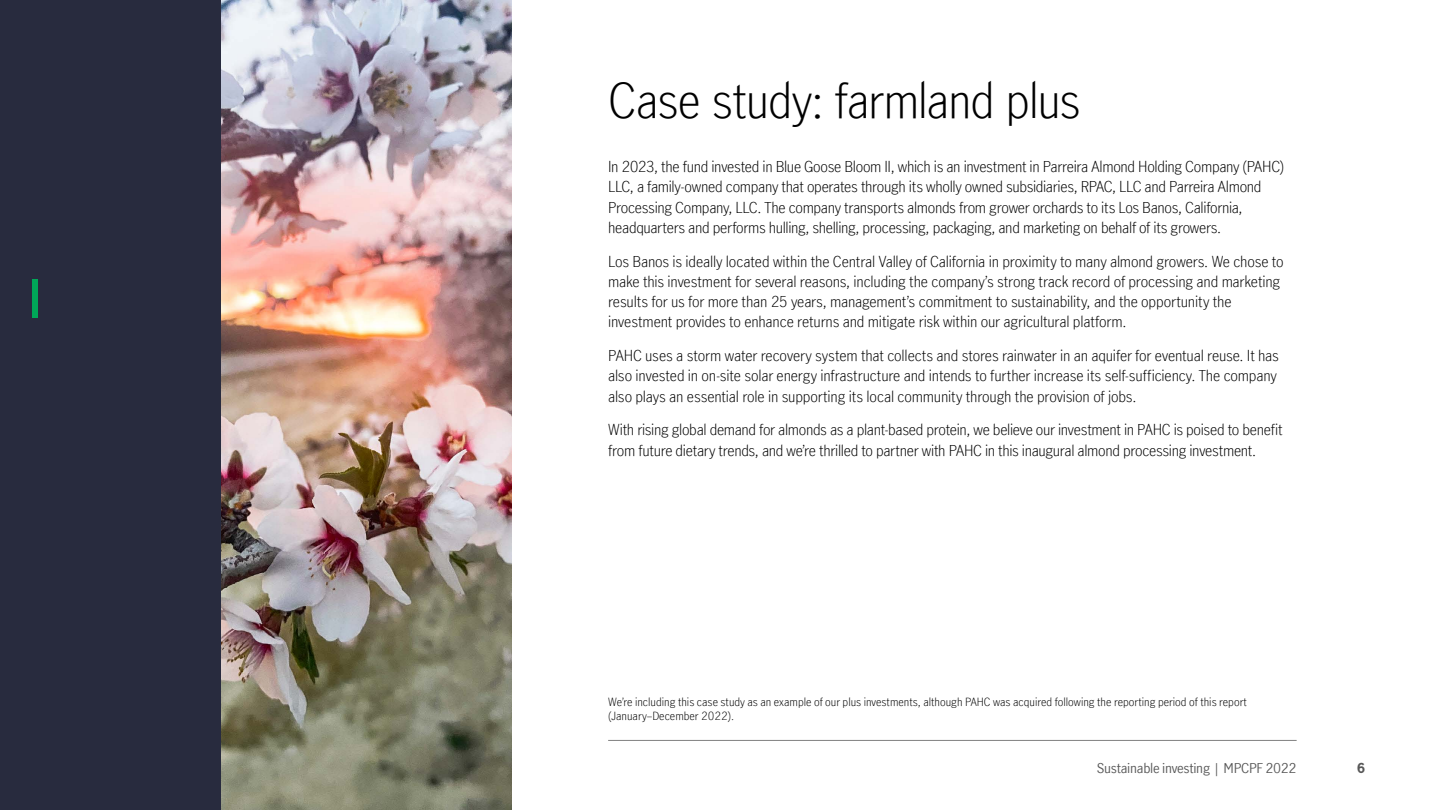
<style>
.page{position:relative;width:1440px;height:810px;background:#fff}
.page>*{position:absolute;margin:0;border:0;box-sizing:border-box;transform-origin:0 0}
.H2_-_section_header_-_64_74{font:300 48px "Manulife JH Sans Optimized";letter-spacing:-.025em;color:#000}
.P_-_body_para_-_20_27_light{font:300 15px/20.2px "Manulife JH Sans Optimized";letter-spacing:-.015em;color:#000}
.t1{font:13.5px "Manulife JH Sans Optimized";letter-spacing:-.02em;color:#575757}
.t2{font:700 13.5px "Manulife JH Sans Optimized";color:#575757}
.P_-_footnote_line_-_15_19{font:300 11.25px/14.2px "Manulife JH Sans Optimized";color:#000}
</style>
<div class="page">
<hr style="left:608px;top:740px;width:689px;height:1px;background:#808080">
<img style="left:221px;top:0;width:290px;height:810px">
<div style="left:0;top:0;width:221px;height:810px;background:#282b3e"></div>
<div style="left:33px;top:279px;width:5px;height:39px;background:#00a758"></div>
<h2 class="H2_-_section_header_-_64_74" style="left:608px;top:68px;width:474px">Case study: farmland plus</h2>
<p class="P_-_body_para_-_20_27_light" style="left:608px;top:156px;width:678px">In 2023, the fund invested in Blue Goose Bloom II, which is an investment in Parreira Almond Holding Company (PAHC)<br>LLC, a family-owned company that operates through its wholly owned subsidiaries, RPAC, LLC and Parreira Almond Processing Company, LLC. The company transports almonds from grower orchards to its Los Banos, California, headquarters and performs hulling, shelling, processing, packaging, and marketing on behalf of its growers.</p>
<p class="P_-_body_para_-_20_27_light" style="left:608px;top:250px;width:677px">Los Banos is ideally located within the Central Valley of California in proximity to many almond growers. We chose to make this investment for several reasons, including the company’s strong track record of processing and marketing results for us for more than 25 years, management’s commitment to sustainability, and the opportunity the investment provides to enhance returns and mitigate risk within our agricultural platform.</p>
<p class="P_-_body_para_-_20_27_light" style="left:608px;top:345px;width:672px">PAHC uses a storm water recovery system that collects and stores rainwater in an aquifer for eventual reuse. It has also invested in on-site solar energy infrastructure and intends to further increase its self-sufficiency. The company also plays an essential role in supporting its local community through the provision of jobs.</p>
<p class="P_-_body_para_-_20_27_light" style="left:608px;top:419px;width:676px">With rising global demand for almonds as a plant-based protein, we believe our investment in PAHC is poised to benefit from future dietary trends, and we’re thrilled to partner with PAHC in this inaugural almond processing investment.</p>
<p class="P_-_footnote_line_-_15_19" style="left:608px;top:694px;width:640px">We’re including this case study as an example of our plus investments, although PAHC was acquired following the reporting period of this report (January–December 2022).</p>
<p class="t1" style="left:1097px;top:758px;width:201px">Sustainable investing | MPCPF 2022</p>
<p class="t2" style="left:1357px;top:758px;width:9px">6</p>
</div>
